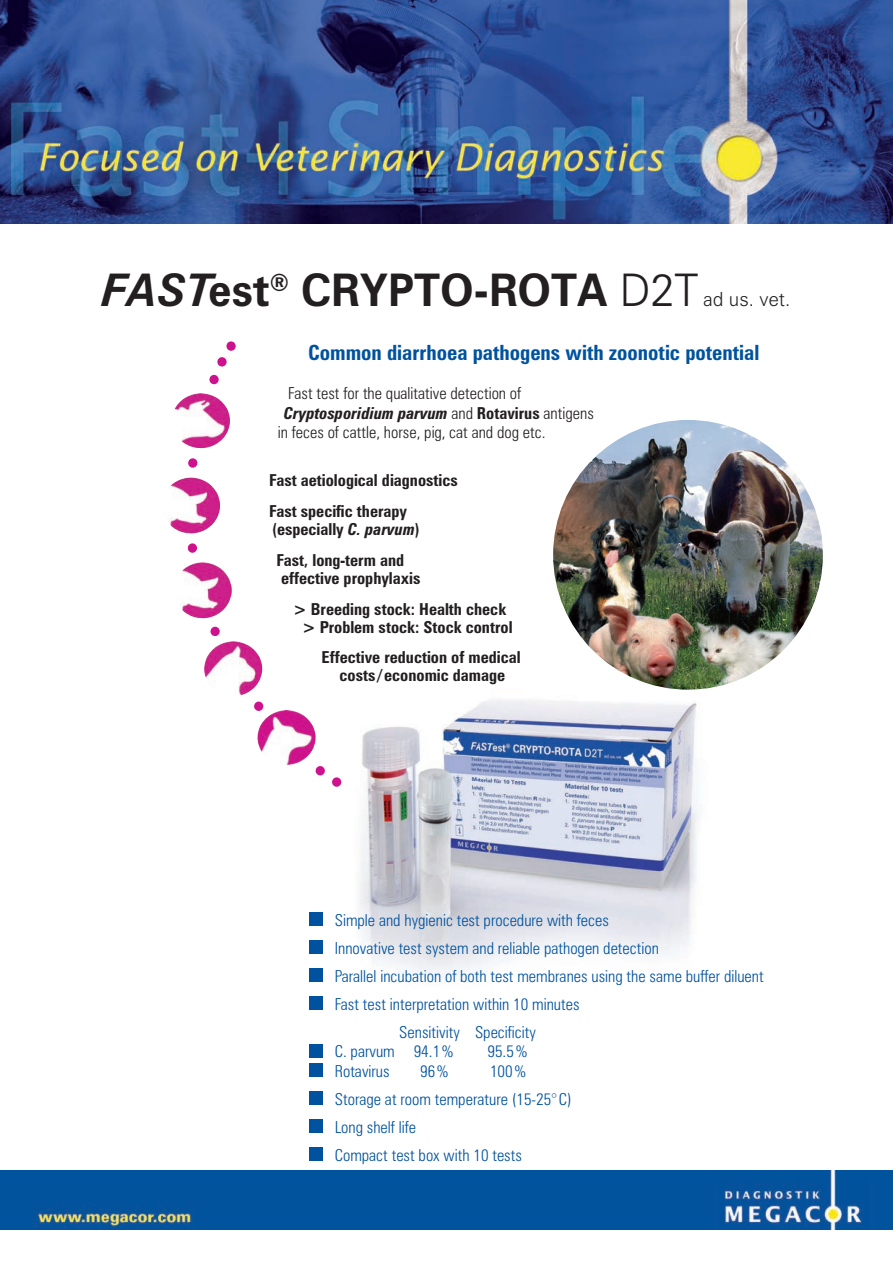
<style>
.page{position:relative;width:893px;height:1263px;background:#fff}
.page>*{position:absolute;margin:0;border:0;box-sizing:border-box;transform-origin:0 0}
.t1{font:700 45px "Zurich BT";color:#231f20;scale:.96 1}
.t2{font:700 condensed 21px "Zurich BT";color:#01529e}
.t3{font:300 19.5px "Zurich BT";color:#231f20;scale:.96 1}
.t4{font:300 condensed 16.5px/28px "Zurich BT";color:#01529e}
.t5{font:700 condensed 16.5px/30.8px "Zurich BT";color:#231f20}
.t6{font:300 condensed 16.5px "Zurich BT";color:#231f20}
.t7{font:italic 700 condensed 16.5px "Zurich BT";color:#231f20}
.s1{font-style:italic}
.s2{font-weight:300}
.s3{font-weight:300;font-style:normal}
.s4{font-style:normal}
</style>
<div class="page">
<img style="left:338px;top:623px;width:371px;height:352px">
<div style="left:254px;top:702px;width:9px;height:9px;background:#ce118c;border-radius:50%"></div>
<div style="left:332px;top:777px;width:9px;height:10px;background:#ce118c;border-radius:50%"></div>
<div style="left:316px;top:766px;width:9px;height:9px;background:#ce118c;border-radius:50%"></div>
<div style="left:210px;top:627px;width:10px;height:9px;background:#ce118c;border-radius:50%"></div>
<div style="left:188px;top:543px;width:9px;height:10px;background:#ce118c;border-radius:50%"></div>
<div style="left:188px;top:458px;width:9px;height:10px;background:#ce118c;border-radius:50%"></div>
<div style="left:209px;top:375px;width:10px;height:9px;background:#ce118c;border-radius:50%"></div>
<svg style="left:217px;top:357px;width:10px;height:10px"></svg>
<svg style="left:226px;top:341px;width:10px;height:10px"></svg>
<img style="left:553px;top:420px;width:270px;height:270px;border-radius:135px">
<img style="left:0;top:0;width:893px;height:224px">
<img style="left:0;top:1170px;width:893px;height:59px">
<div style="left:309px;top:912px;width:14px;height:14px;background:#01529e"></div>
<div style="left:309px;top:940px;width:14px;height:14px;background:#01529e"></div>
<div style="left:309px;top:968px;width:14px;height:14px;background:#01529e"></div>
<div style="left:309px;top:996px;width:14px;height:14px;background:#01529e"></div>
<div style="left:309px;top:1044px;width:14px;height:13px;background:#01529e"></div>
<div style="left:309px;top:1063px;width:14px;height:14px;background:#01529e"></div>
<div style="left:309px;top:1091px;width:14px;height:14px;background:#01529e"></div>
<div style="left:309px;top:1119px;width:14px;height:14px;background:#01529e"></div>
<div style="left:309px;top:1147px;width:14px;height:14px;background:#01529e"></div>
<img style="left:257px;top:710px;width:59px;height:55px">
<img style="left:204px;top:641px;width:58px;height:55px">
<img style="left:181px;top:562px;width:51px;height:56px">
<img style="left:170px;top:478px;width:50px;height:56px">
<img style="left:174px;top:393px;width:56px;height:55px">
<h1 class="t1" style="left:103px;top:262px;width:622px"><span class="s1">FAST</span>est<sup>®</sup> CRYPTO-ROTA <span class="s2">D2T</span></h1>
<p class="t3" style="left:703px;top:287px;width:92px">ad us. vet.</p>
<p class="t2" style="left:308px;top:345px;width:453px">Common diarrhoea pathogens with zoonotic potential</p>
<p class="t6" style="left:288px;top:387px;width:234px">Fast test for the qualitative detection of</p>
<p class="t7" style="left:284px;top:403px;width:312px">Cryptosporidium parvum <span class="s3">and</span> <span class="s4">Rotavirus</span> <span class="s3">antigens</span></p>
<p class="t6" style="left:278px;top:426px;width:269px">in feces of cattle, horse, pig, cat and dog etc.</p>
<p class="t5" style="left:269px;top:467px;width:190px">Fast aetiological diagnostics<br>Fast specific therapy</p>
<p class="t5" style="left:272px;top:515px;width:149px">(especially <span class="s1">C. parvum</span>)<br>Fast, long-term and</p>
<p class="t5" style="left:293px;top:564px;width:215px;text-indent:-12px">effective prophylaxis<br>&gt; Breeding stock: Health check</p>
<p class="t5" style="left:322px;top:613px;width:201px;text-indent:-20px">&gt; Problem stock: Stock control<br>Effective reduction of medical</p>
<p class="t5" style="left:340px;top:662px;width:167px">costs / economic damage</p>
<p class="t4" style="left:335px;top:907px;width:276px">Simple and hygienic test procedure with feces</p>
<p class="t4" style="left:335px;top:935px;width:326px">Innovative test system and reliable pathogen detection</p>
<p class="t4" style="left:335px;top:963px;width:430px">Parallel incubation of both test membranes using the same buffer diluent</p>
<p class="t4" style="left:335px;top:991px;width:246px">Fast test interpretation within 10 minutes</p>
<p class="t4" style="left:399px;top:1019px;width:138px">Sensitivity Specificity</p>
<p class="t4" style="left:335px;top:1039px;width:120px">C. parvum 94.1 %</p>
<p class="t4" style="left:487px;top:1039px;width:41px">95.5 %</p>
<p class="t4" style="left:335px;top:1058px;width:56px">Rotavirus</p>
<p class="t4" style="left:420px;top:1058px;width:30px">96 %</p>
<p class="t4" style="left:335px;top:1058px;width:238px;text-indent:155px">100 %<br>Storage at room temperature (15-25° C)<br>Long shelf life<br>Compact test box with 10 tests</p>
</div>
